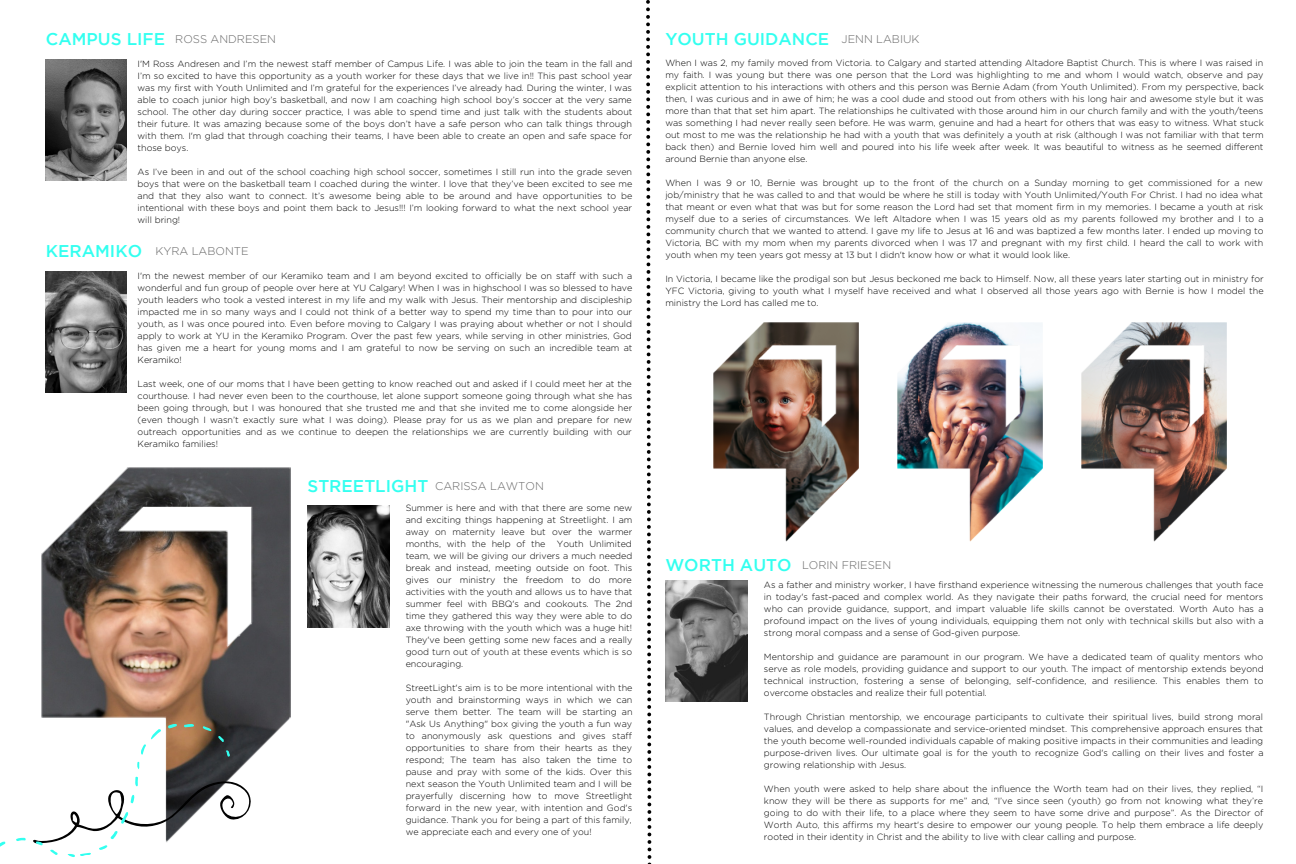
<style>
.page{position:relative;width:1296px;height:864px;background:#fff}
.page>*{position:absolute;margin:0;border:0;box-sizing:border-box;transform-origin:0 0}
.t1{font:500 17px "Gotham";color:#33fff0}
.t2{font:300 11.2px "Gotham";color:#666}
.t3{font:300 9px/12px "Gotham";color:#000;text-align:justify}
</style>
<div class="page">
<img style="left:41px;top:468px;width:250px;height:282px">
<img style="left:46px;top:59px;width:81px;height:122px">
<img style="left:46px;top:271px;width:81px;height:121px">
<img style="left:665px;top:580px;width:83px;height:122px">
<img style="left:897px;top:323px;width:146px;height:219px">
<img style="left:714px;top:323px;width:145px;height:219px">
<img style="left:1081px;top:323px;width:146px;height:219px">
<img style="left:307px;top:506px;width:82px;height:121px">
<svg style="left:0;top:841px;width:6px;height:6px"></svg>
<svg style="left:16px;top:723px;width:243px;height:134px"></svg>
<svg style="left:646px;top:0;width:6px;height:864px"></svg>
<p class="t1" style="left:46px;top:32px;width:121px">CAMPUS LIFE</p>
<p class="t2" style="left:175px;top:33px;width:102px">ROSS ANDRESEN</p>
<p class="t3" style="left:138px;top:58px;width:496px">I'M Ross Andresen and I’m the newest staff member of Campus Life. I was able to join the team in the fall and I’m so excited to have this opportunity as a youth worker for these days that we live in!! This past school year was my first with Youth Unlimited and I’m grateful for the experiences I’ve already had. During the winter, I was able to coach junior high boy’s basketball, and now I am coaching high school boy’s soccer at the very same school. The other day during soccer practice, I was able to spend time and just talk with the students about their future. It was amazing because some of the boys don’t have a safe person who can talk things through with them. I'm glad that through coaching their teams, I have been able to create an open and safe space for those boys.</p>
<p class="t3" style="left:138px;top:166px;width:496px">As I’ve been in and out of the school coaching high school soccer, sometimes I still run into the grade seven boys that were on the basketball team I coached during the winter. I love that they’ve been excited to see me and that they also want to connect. It’s awesome being able to be around and have opportunities to be intentional with these boys and point them back to Jesus!!! I’m looking forward to what the next school year will bring!</p>
<p class="t1" style="left:46px;top:245px;width:98px">KERAMIKO</p>
<p class="t2" style="left:155px;top:245px;width:95px">KYRA LABONTE</p>
<p class="t3" style="left:138px;top:270px;width:496px">I'm the newest member of our Keramiko team and I am beyond excited to officially be on staff with such a wonderful and fun group of people over here at YU Calgary! When I was in highschool I was so blessed to have youth leaders who took a vested interest in my life and my walk with Jesus. Their mentorship and discipleship impacted me in so many ways and I could not think of a better way to spend my time than to pour into our youth, as I was once poured into. Even before moving to Calgary I was praying about whether or not I should apply to work at YU in the Keramiko Program. Over the past few years, while serving in other ministries, God has given me a heart for young moms and I am grateful to now be serving on such an incredible team at Keramiko!</p>
<p class="t3" style="left:138px;top:378px;width:496px">Last week, one of our moms that I have been getting to know reached out and asked if I could meet her at the courthouse. I had never even been to the courthouse, let alone support someone going through what she has been going through, but I was honoured that she trusted me and that she invited me to come alongside her (even though I wasn’t exactly sure what I was doing). Please pray for us as we plan and prepare for new outreach opportunities and as we continue to deepen the relationships we are currently building with our Keramiko families!</p>
<p class="t1" style="left:307px;top:479px;width:122px">STREETLIGHT</p>
<p class="t2" style="left:435px;top:480px;width:110px">CARISSA LAWTON</p>
<p class="t3" style="left:406px;top:502px;width:228px">Summer is here and with that there are some new and exciting things happening at Streetlight. I am away on maternity leave but over the warmer months, with the help of the</p>
<p class="t3" style="left:406px;top:538px;width:228px;text-indent:151px">Youth Unlimited team, we will be giving our drivers a much needed break and instead, meeting outside on foot. This gives our ministry the freedom to do more activities with the youth and allows us to have that summer feel with BBQ's and cookouts. The 2nd time they gathered this way they were able to do axe throwing with the youth which was a huge hit!<br>They've been getting some new faces and a really good turn out of youth at these events which is so encouraging.</p>
<p class="t3" style="left:406px;top:682px;width:228px">StreetLight's aim is to be more intentional with the youth and brainstorming ways in which we can serve them better. The team will be starting an "Ask Us Anything" box giving the youth a fun way to anonymously ask questions and gives staff opportunities to share from their hearts as they respond; The team has also taken the time to pause and pray with some of the kids. Over this next season the Youth Unlimited team and I will be prayerfully discerning how to move Streetlight forward in the new year, with intention and God's guidance. Thank you for being a part of this family, we appreciate each and every one of you!</p>
<p class="t1" style="left:665px;top:32px;width:165px">YOUTH GUIDANCE</p>
<p class="t2" style="left:842px;top:33px;width:80px">JENN LABIUK</p>
<p class="t3" style="left:665px;top:57px;width:600px">When I was 2, my family moved from Victoria. to Calgary and started attending Altadore Baptist Church. This is where I was raised in my faith. I was young but there was one person that the Lord was highlighting to me and whom I would watch, observe and pay explicit attention to his interactions with others and this person was Bernie Adam (from Youth Unlimited). From my perspective, back then, I was curious and in awe of him; he was a cool dude and stood out from others with his long hair and awesome style but it was more than that that set him apart. The relationships he cultivated with those around him in our church family and with the youth/teens was something I had never really seen before. He was warm, genuine and had a heart for others that was easy to witness. What stuck out most to me was the relationship he had with a youth that was definitely a youth at risk (although I was not familiar with that term back then) and Bernie loved him well and poured into his life week after week. It was beautiful to witness as he seemed different around Bernie than anyone else.</p>
<p class="t3" style="left:665px;top:177px;width:600px">When I was 9 or 10, Bernie was brought up to the front of the church on a Sunday morning to get commissioned for a new job/ministry that he was called to and that would be where he still is today with Youth Unlimited/Youth For Christ. I had no idea what that meant or even what that was but for some reason the Lord had set that moment firm in my memories. I became a youth at risk myself due to a series of circumstances. We left Altadore when I was 15 years old as my parents followed my brother and I to a community church that we wanted to attend. I gave my life to Jesus at 16 and was baptized a few months later. I ended up moving to Victoria, BC with my mom when my parents divorced when I was 17 and pregnant with my first child. I heard the call to work with youth when my teen years got messy at 13 but I didn't know how or what it would look like.</p>
<p class="t3" style="left:665px;top:273px;width:600px">In Victoria, I became like the prodigal son but Jesus beckoned me back to Himself. Now, all these years later starting out in ministry for YFC Victoria, giving to youth what I myself have received and what I observed all those years ago with Bernie is how I model the ministry the Lord has called me to.</p>
<p class="t1" style="left:665px;top:559px;width:128px">WORTH AUTO</p>
<p class="t2" style="left:802px;top:559px;width:91px">LORIN FRIESEN</p>
<p class="t3" style="left:764px;top:579px;width:501px">As a father and ministry worker, I have firsthand experience witnessing the numerous challenges that youth face in today's fast-paced and complex world. As they navigate their paths forward, the crucial need for mentors who can provide guidance, support, and impart valuable life skills cannot be overstated. Worth Auto has a profound impact on the lives of young individuals, equipping them not only with technical skills but also with a strong moral compass and a sense of God-given purpose.</p>
<p class="t3" style="left:764px;top:651px;width:501px">Mentorship and guidance are paramount in our program. We have a dedicated team of quality mentors who serve as role models, providing guidance and support to our youth. The impact of mentorship extends beyond technical instruction, fostering a sense of belonging, self-confidence, and resilience. This enables them to overcome obstacles and realize their full potential.</p>
<p class="t3" style="left:764px;top:711px;width:501px">Through Christian mentorship, we encourage participants to cultivate their spiritual lives, build strong moral values, and develop a compassionate and service-oriented mindset. This comprehensive approach ensures that the youth become well-rounded individuals capable of making positive impacts in their communities and leading purpose-driven lives. Our ultimate goal is for the youth to recognize God's calling on their lives and foster a growing relationship with Jesus.</p>
<p class="t3" style="left:764px;top:783px;width:501px">When youth were asked to help share about the influence the Worth team had on their lives, they replied, “I know they will be there as supports for me” and, “I’ve since seen (youth) go from not knowing what they’re going to do with their life, to a place where they seem to have some drive and purpose”. As the Director of Worth Auto, this affirms my heart's desire to empower our young people. To help them embrace a life deeply rooted in their identity in Christ and the ability to live with clear calling and purpose.</p>
</div>
